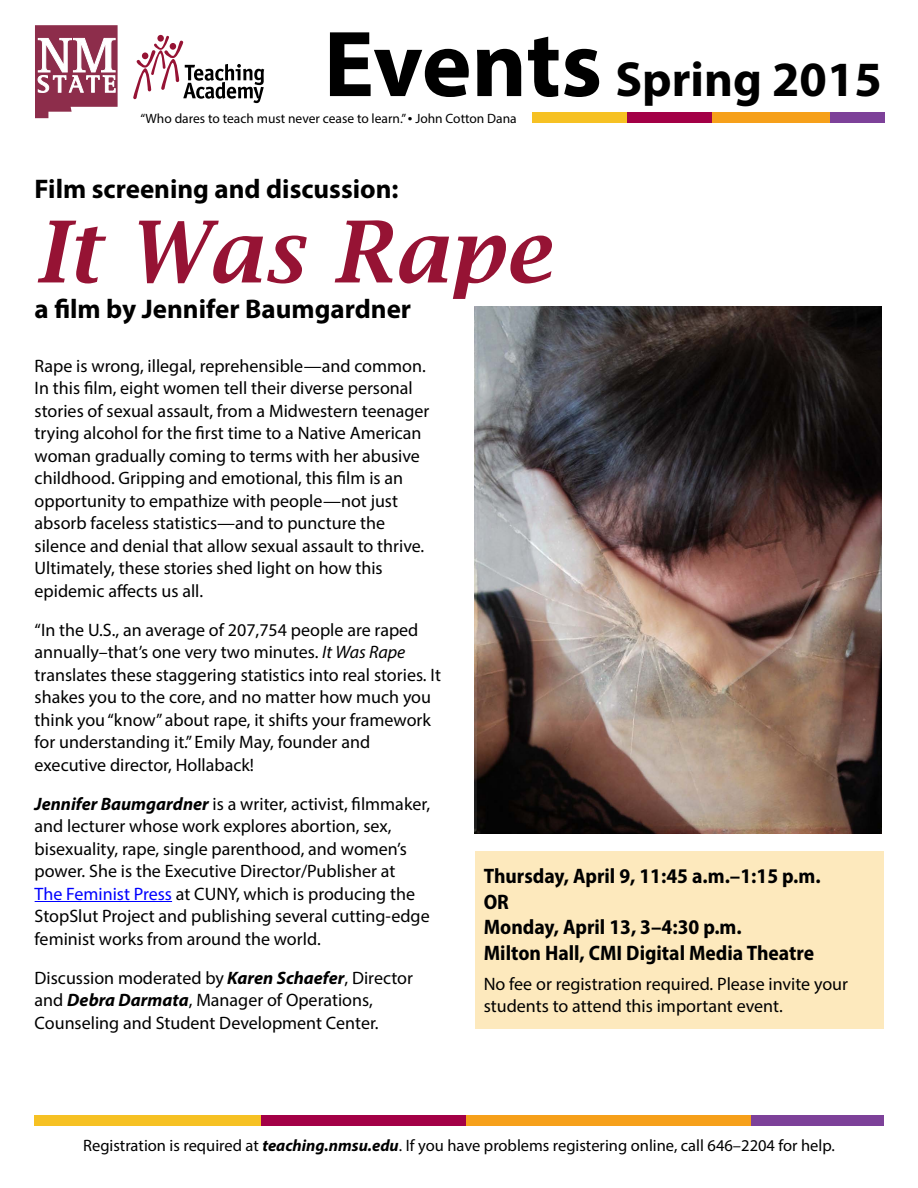
<style>
.page{position:relative;width:918px;height:1188px;background:#fff}
.page>*{position:absolute;margin:0;border:0;box-sizing:border-box;transform-origin:0 0}
.t1{font:italic 600 85.5px "Lucida Bright";letter-spacing:.01em;color:#961334}
.t2{font:700 49.5px "Myriad Pro";color:#000}
.t3{font:700 27px "Myriad Pro";color:#000}
.t4{font:700 semi-condensed 21px/25.5px "Myriad Pro";color:#000}
.t5{font:18px/22.5px "Myriad Pro";color:#000}
.t6{font:16.5px "Myriad Pro";color:#000}
.t7{font:13.5px "Myriad Pro";color:#000}
.s1{font-size:94.5px}
.s2{font-size:16.5px}
.s3{font-style:italic}
.s4{font-weight:700;font-style:italic}
.s5{color:#00f}
</style>
<div class="page">
<svg style="left:133px;top:36px;width:131px;height:67px"></svg>
<svg style="left:35px;top:25px;width:83px;height:93px"></svg>
<div style="left:35px;top:1116px;width:226px;height:10px;background:#f6c123"></div>
<div style="left:465px;top:1116px;width:287px;height:10px;background:#f6a01a"></div>
<div style="left:261px;top:1116px;width:204px;height:10px;background:#a30046"></div>
<div style="left:751px;top:1116px;width:132px;height:10px;background:#7d4199"></div>
<div style="left:533px;top:113px;width:94px;height:10px;background:#f6c123"></div>
<div style="left:711px;top:113px;width:120px;height:10px;background:#f6a01a"></div>
<div style="left:627px;top:113px;width:84px;height:10px;background:#a30046"></div>
<div style="left:830px;top:113px;width:55px;height:10px;background:#7d4199"></div>
<div style="left:475px;top:851px;width:408px;height:178px;background:#fde9bd"></div>
<img style="left:475px;top:306px;width:407px;height:527px">
<hr style="left:35px;top:901px;width:137px;height:1px;background:#00f">
<h2 class="t2" style="left:324px;top:47px;width:560px"><span class="s1">Events</span> Spring 2015</h2>
<p class="t7" style="left:140px;top:110px;width:378px">“Who dares to teach must never cease to learn.” <span class="s2">•</span> John Cotton Dana</p>
<h3 class="t3" style="left:35px;top:172px;width:365px">Film screening and discussion:</h3>
<h1 class="t1" style="left:35px;top:203px;width:518px">It Was Rape</h1>
<h3 class="t3" style="left:35px;top:292px;width:378px">a film by Jennifer Baumgardner</h3>
<p class="t5" style="left:35px;top:354px;width:396px">Rape is wrong, illegal, reprehensible—and common.<br>In this film, eight women tell their diverse personal stories of sexual assault, from a Midwestern teenager trying alcohol for the first time to a Native American woman gradually coming to terms with her abusive childhood. Gripping and emotional, this film is an opportunity to empathize with people—not just absorb faceless statistics—and to puncture the silence and denial that allow sexual assault to thrive.<br>Ultimately, these stories shed light on how this epidemic affects us all.</p>
<p class="t5" style="left:35px;top:618px;width:408px">“In the U.S., an average of 207,754 people are raped annually–that’s one very two minutes. <span class="s3">It Was Rape </span>translates these staggering statistics into real stories. It shakes you to the core, and no matter how much you think you “know” about rape, it shifts your framework for understanding it.” Emily May, founder and executive director, Hollaback!</p>
<p class="t5" style="left:35px;top:792px;width:397px"><span class="s4">Jennifer Baumgardner</span> is a writer, activist, filmmaker, and lecturer whose work explores abortion, sex, bisexuality, rape, single parenthood, and women’s power. She is the Executive Director/Publisher at<br><span class="s5">The Feminist Press</span> at CUNY, which is producing the StopSlut Project and publishing several cutting-edge feminist works from around the world.</p>
<p class="t5" style="left:35px;top:966px;width:380px">Discussion moderated by <span class="s4">Karen Schaefer</span>, Director and <span class="s4">Debra Darmata</span>, Manager of Operations,<br>Counseling and Student Development Center.</p>
<p class="t4" style="left:484px;top:863px;width:338px">Thursday, April 9, 11:45 a.m.–1:15 p.m.<br>OR<br>Monday, April 13, 3–4:30 p.m.<br>Milton Hall, CMI Digital Media Theatre</p>
<p class="t5" style="left:484px;top:972px;width:366px">No fee or registration required. Please invite your students to attend this important event.</p>
<p class="t6" style="left:83px;top:1135px;width:753px">Registration is required at <span class="s4">teaching.nmsu.edu</span>. If you have problems registering online, call 646–2204 for help.</p>
</div>
